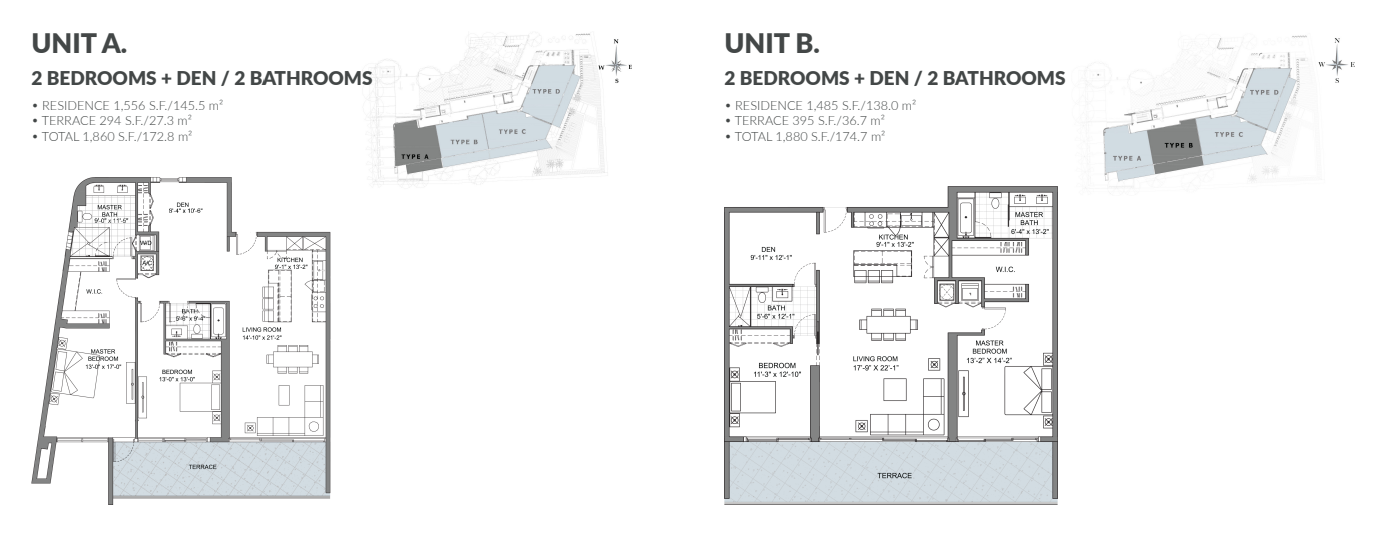
<style>
.page{position:relative;width:1386px;height:536px;background:#fff}
.page>*{position:absolute;margin:0;border:0;box-sizing:border-box;transform-origin:0 0}
.t1{font:900 26.86px "Lato";color:#434747}
.t2{font:900 18.99px "Lato";color:#434747}
.t3{font:300 12.69px "Lato";color:#434747}
</style>
<div class="page">
<img style="left:1083px;top:35px;width:271px;height:159px">
<img style="left:724px;top:186px;width:334px;height:318px">
<img style="left:32px;top:177px;width:299px;height:327px">
<img style="left:265px;top:33px;width:367px;height:163px">
<h1 class="t1" style="left:32px;top:23px;width:97px">UNIT A.</h1>
<h2 class="t2" style="left:32px;top:64px;width:343px">2 BEDROOMS + DEN / 2 BATHROOMS</h2>
<p class="t3" style="left:32px;top:97px;width:193px">• RESIDENCE 1,556 S.F./145.5 m²</p>
<p class="t3" style="left:32px;top:112px;width:162px">• TERRACE 294 S.F./27.3 m²</p>
<p class="t3" style="left:32px;top:127px;width:163px">• TOTAL 1,860 S.F./172.8 m²</p>
<h1 class="t1" style="left:724px;top:23px;width:97px">UNIT B.</h1>
<h2 class="t2" style="left:724px;top:64px;width:343px">2 BEDROOMS + DEN / 2 BATHROOMS</h2>
<p class="t3" style="left:724px;top:97px;width:193px">• RESIDENCE 1,485 S.F./138.0 m²</p>
<p class="t3" style="left:724px;top:112px;width:162px">• TERRACE 395 S.F./36.7 m²</p>
<p class="t3" style="left:724px;top:127px;width:163px">• TOTAL 1,880 S.F./174.7 m²</p>
</div>
